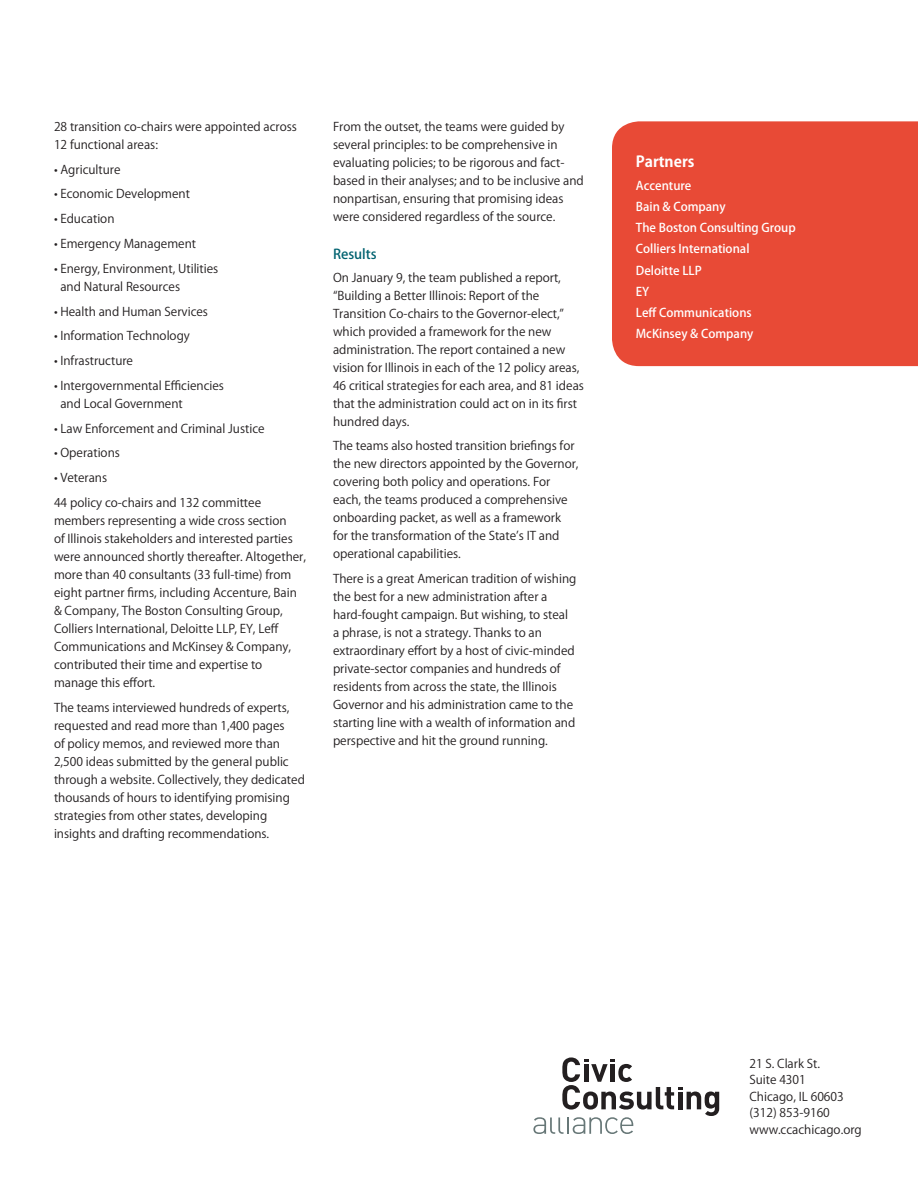
<style>
.page{position:relative;width:918px;height:1188px;background:#fff}
.page>*{position:absolute;margin:0;border:0;box-sizing:border-box;transform-origin:0 0}
.t1{font:700 15px "Koz Go Pr 6 N";color:#fff}
.t2{font:500 13.5px "Koz Go Pr 6 N";color:#006270}
.t3{font:12px/18px "Koz Go Pr 6 N";color:#231f20}
.t4{font:500 12px/21.3px "Koz Go Pr 6 N";color:#fff}
</style>
<div class="page">
<svg style="left:533px;top:1057px;width:186px;height:77px"></svg>
<div style="left:612px;top:121px;width:306px;height:245px;background:#e84a36"></div>
<p class="t3" style="left:54px;top:118px;width:244px">28 transition co-chairs were appointed across<br>12 functional areas:</p>
<p class="t3" style="left:54px;top:161px;width:68px">• Agriculture</p>
<p class="t3" style="left:54px;top:185px;width:137px">• Economic Development</p>
<p class="t3" style="left:54px;top:210px;width:62px">• Education</p>
<p class="t3" style="left:54px;top:235px;width:144px">• Emergency Management</p>
<p class="t3" style="left:60px;top:260px;width:159px;text-indent:-6px">• Energy, Environment, Utilities and Natural Resources</p>
<p class="t3" style="left:54px;top:302px;width:156px">• Health and Human Services</p>
<p class="t3" style="left:54px;top:327px;width:137px">• Information Technology</p>
<p class="t3" style="left:54px;top:352px;width:81px">• Infrastructure</p>
<p class="t3" style="left:60px;top:377px;width:165px;text-indent:-6px">• Intergovernmental Efficiencies and Local Government</p>
<p class="t3" style="left:54px;top:419px;width:212px">• Law Enforcement and Criminal Justice</p>
<p class="t3" style="left:54px;top:444px;width:67px">• Operations</p>
<p class="t3" style="left:54px;top:466px;width:209px;line-height:24.8px">• Veterans<br>44 policy co-chairs and 132 committee</p>
<p class="t3" style="left:54px;top:512px;width:253px">members representing a wide cross section<br>of Illinois stakeholders and interested parties were announced shortly thereafter. Altogether, more than 40 consultants (33 full-time) from eight partner firms, including Accenture, Bain &amp; Company, The Boston Consulting Group, Colliers International, Deloitte LLP, EY, Leff Communications and McKinsey &amp; Company, contributed their time and expertise to manage this effort.</p>
<p class="t3" style="left:54px;top:698px;width:252px">The teams interviewed hundreds of experts, requested and read more than 1,400 pages<br>of policy memos, and reviewed more than 2,500 ideas submitted by the general public through a website. Collectively, they dedicated thousands of hours to identifying promising strategies from other states, developing insights and drafting recommendations.</p>
<p class="t3" style="left:333px;top:118px;width:252px">From the outset, the teams were guided by several principles: to be comprehensive in evaluating policies; to be rigorous and fact&shy;based in their analyses; and to be inclusive and nonpartisan, ensuring that promising ideas were considered regardless of the source.</p>
<p class="t2" style="left:333px;top:247px;width:45px">Results</p>
<p class="t3" style="left:333px;top:268px;width:252px">On January 9, the team published a report, “Building a Better Illinois: Report of the Transition Co-chairs to the Governor-elect,” which provided a framework for the new administration. The report contained a new vision for Illinois in each of the 12 policy areas, 46 critical strategies for each area, and 81 ideas that the administration could act on in its first hundred days.</p>
<p class="t3" style="left:333px;top:437px;width:247px">The teams also hosted transition briefings for the new directors appointed by the Governor, covering both policy and operations. For each, the teams produced a comprehensive onboarding packet, as well as a framework for the transformation of the State’s IT and operational capabilities.</p>
<p class="t3" style="left:333px;top:570px;width:245px">There is a great American tradition of wishing the best for a new administration after a hard-fought campaign. But wishing, to steal a phrase, is not a strategy. Thanks to an extraordinary effort by a host of civic-minded private-sector companies and hundreds of residents from across the state, the Illinois Governor and his administration came to the starting line with a wealth of information and perspective and hit the ground running.</p>
<p class="t1" style="left:636px;top:153px;width:60px">Partners</p>
<p class="t4" style="left:636px;top:175px;width:161px">Accenture<br>Bain &amp; Company<br>The Boston Consulting Group<br>Colliers International<br>Deloitte LLP<br>EY<br>Leff Communications<br>McKinsey &amp; Company</p>
<p class="t3" style="left:749px;top:1055px;width:114px;line-height:16.5px">21 S. Clark St.<br>Suite 4301<br>Chicago, IL 60603 (312) 853-9160 www.ccachicago.org</p>
</div>
